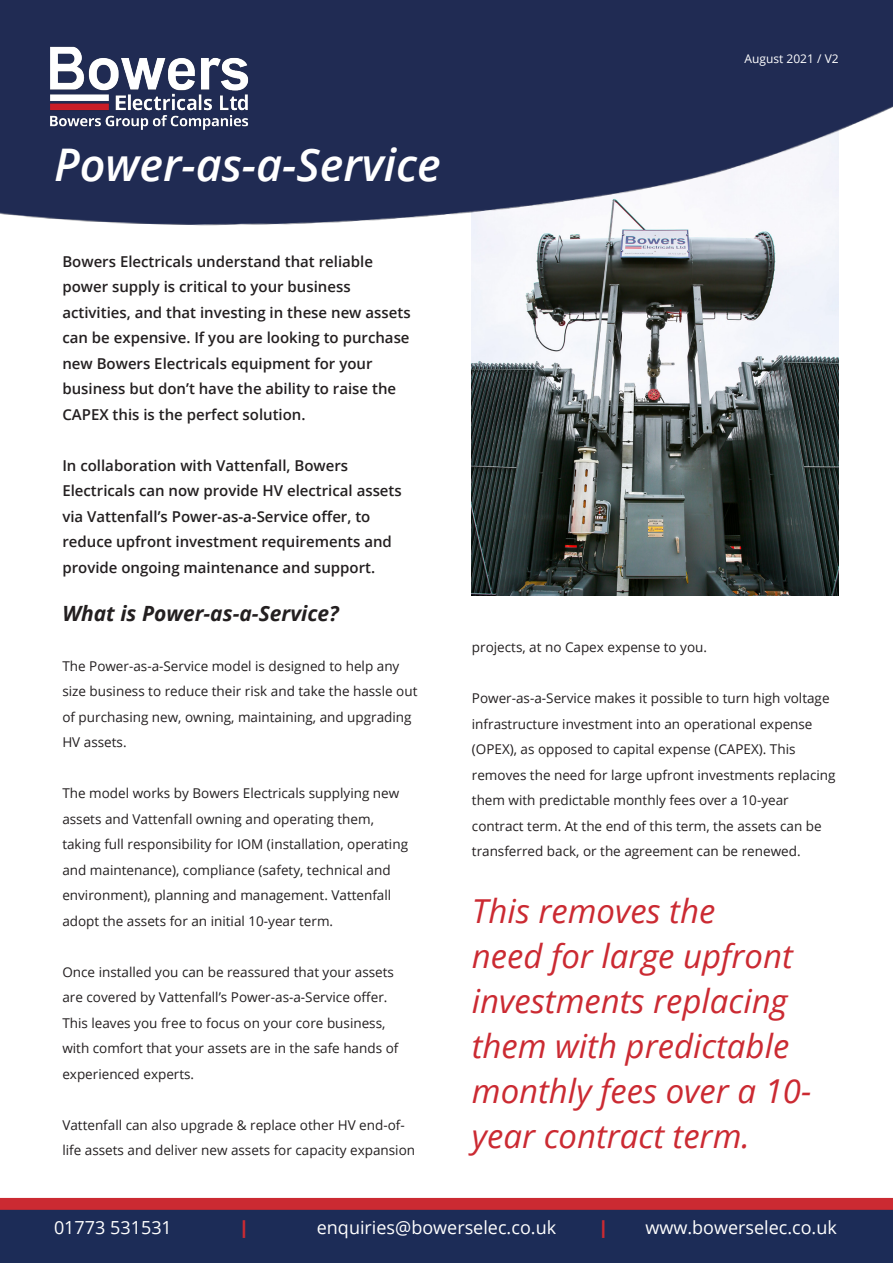
<style>
.page{position:relative;width:893px;height:1263px;background:#fff}
.page>*{position:absolute;margin:0;border:0;box-sizing:border-box;transform-origin:0 0}
.t1{font:italic 600 45px "Open Sans";color:#fff}
.t2{font:italic 33px/45px "Open Sans";color:#cb2a32}
.t3{font:italic 700 21px "Open Sans";color:#231f20}
.t4{font:18px "Open Sans";color:#fff}
.t5{font:800 18px "Open Sans";color:#cb2a32}
.t6{font:800 18px "Open Sans";color:#cb2a32}
.t7{font:600 15px/25.5px "Open Sans";color:#231f20}
.t8{font:13.5px/25.5px "Open Sans";color:#231f20}
.t9{font:12px "Open Sans";color:#fff}
</style>
<div class="page">
<img style="left:472px;top:250px;width:367px;height:345px">
<img style="left:0;top:0;width:893px;height:250px">
<svg style="left:0;top:1198px;width:893px;height:12px"></svg>
<div style="left:0;top:1210px;width:893px;height:53px;background:#1c2c57"></div>
<img style="left:50px;top:47px;width:204px;height:87px">
<p class="t9" style="left:745px;top:51px;width:96px">August 2021 / V2</p>
<p class="t1" style="left:54px;top:134px;width:388px">Power-as-a-Service</p>
<p class="t7" style="left:62px;top:248px;width:350px">Bowers Electricals understand that reliable power supply is critical to your business activities, and that investing in these new assets can be expensive. If you are looking to purchase new Bowers Electricals equipment for your business but don’t have the ability to raise the CAPEX this is the perfect solution.</p>
<p class="t7" style="left:62px;top:452px;width:341px">In collaboration with Vattenfall, Bowers Electricals can now provide HV electrical assets via Vattenfall’s Power-as-a-Service offer, to reduce upfront investment requirements and provide ongoing maintenance and support.</p>
<p class="t3" style="left:62px;top:599px;width:278px">What is Power-as-a-Service?</p>
<p class="t8" style="left:62px;top:653px;width:357px">The Power-as-a-Service model is designed to help any size business to reduce their risk and take the hassle out of purchasing new, owning, maintaining, and upgrading HV assets.</p>
<p class="t8" style="left:62px;top:780px;width:347px">The model works by Bowers Electricals supplying new assets and Vattenfall owning and operating them, taking full responsibility for IOM (installation, operating and maintenance), compliance (safety, technical and environment), planning and management. Vattenfall adopt the assets for an initial 10-year term.</p>
<p class="t8" style="left:62px;top:959px;width:338px">Once installed you can be reassured that your assets are covered by Vattenfall’s Power-as-a-Service offer.<br>This leaves you free to focus on your core business, with comfort that your assets are in the safe hands of experienced experts.</p>
<p class="t8" style="left:62px;top:1112px;width:354px">Vattenfall can also upgrade &amp; replace other HV end-of&shy;life assets and deliver new assets for capacity expansion</p>
<p class="t8" style="left:472px;top:634px;width:237px">projects, at no Capex expense to you.</p>
<p class="t8" style="left:472px;top:685px;width:365px">Power-as-a-Service makes it possible to turn high voltage infrastructure investment into an operational expense (OPEX), as opposed to capital expense (CAPEX). This removes the need for large upfront investments replacing them with predictable monthly fees over a 10-year contract term. At the end of this term, the assets can be transferred back, or the agreement can be renewed.</p>
<p class="t2" style="left:472px;top:887px;width:341px">This removes the<br>need for large upfront investments replacing them with predictable monthly fees over a 10- year contract term.</p>
<p class="t4" style="left:54px;top:1215px;width:119px">01773 531531</p>
<p class="t5" style="left:239px;top:1214px;width:11px">|</p>
<p class="t4" style="left:317px;top:1215px;width:241px">enquiries@bowerselec.co.uk</p>
<p class="t6" style="left:599px;top:1214px;width:11px">|</p>
<p class="t4" style="left:645px;top:1215px;width:193px">www.bowerselec.co.uk</p>
</div>
